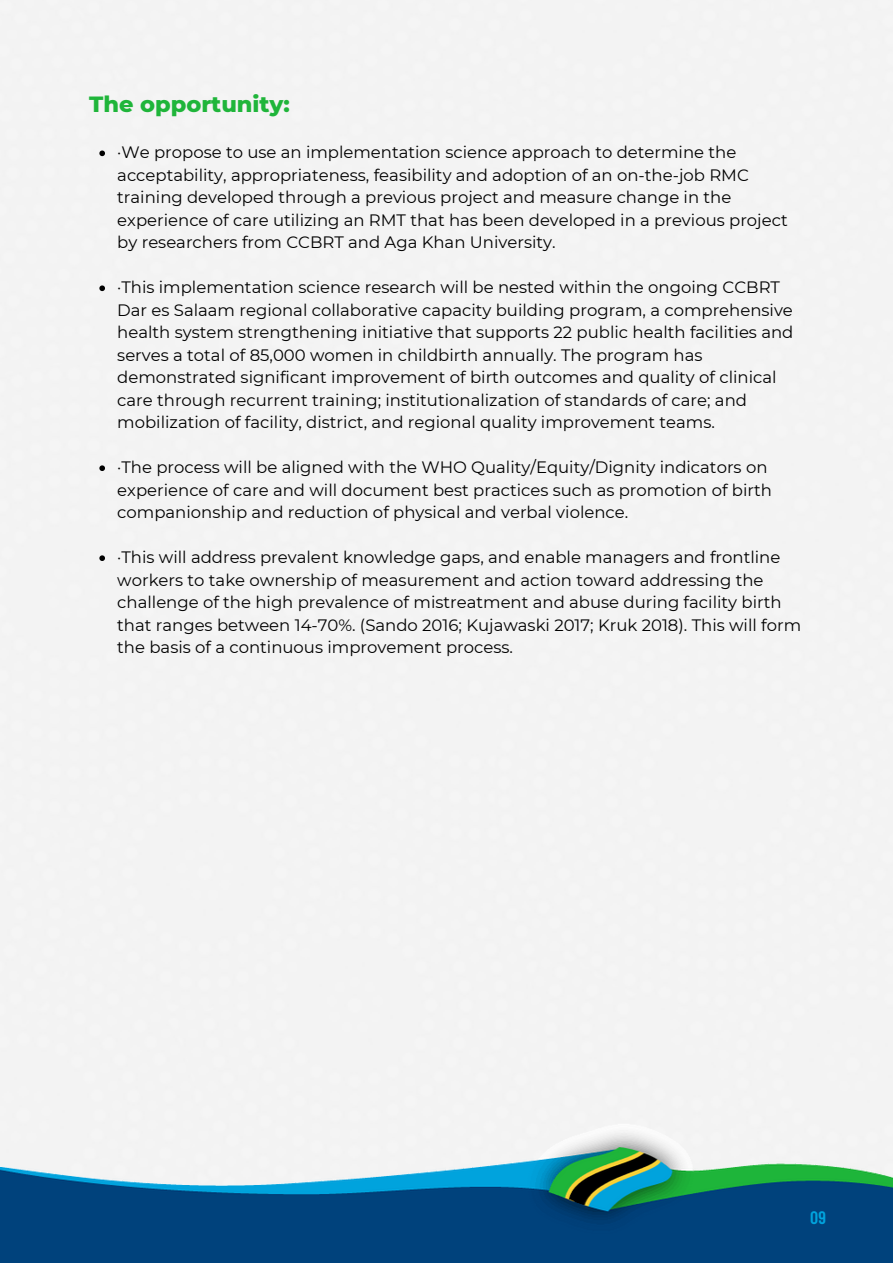
<style>
.page{position:relative;width:893px;height:1264px;background:#fff}
.page>*{position:absolute;margin:0;border:0;box-sizing:border-box;transform-origin:0 0}
.t1{font:800 22.5px "Montserrat";color:#1fb53a}
.t2{font:600 18px "Barlow Condensed";color:#00a3dd}
.t3{font:16.5px/22.5px "Montserrat";color:#000}
</style>
<div class="page">
<div style="left:0;top:0;width:892px;height:1262px;background:#f3f3f3"></div>
<svg style="left:99px;top:150px;width:6px;height:6px"></svg>
<svg style="left:99px;top:285px;width:6px;height:6px"></svg>
<svg style="left:99px;top:465px;width:6px;height:6px"></svg>
<svg style="left:99px;top:555px;width:6px;height:6px"></svg>
<img style="left:0;top:1136px;width:892px;height:126px">
<p class="t1" style="left:89px;top:90px;width:202px">The opportunity:</p>
<p class="t3" style="left:117px;top:141px;width:672px">·We propose to use an implementation science approach to determine the acceptability, appropriateness, feasibility and adoption of an on-the-job RMC training developed through a previous project and measure change in the experience of care utilizing an RMT that has been developed in a previous project by researchers from CCBRT and Aga Khan University.</p>
<p class="t3" style="left:117px;top:276px;width:677px">·This implementation science research will be nested within the ongoing CCBRT Dar es Salaam regional collaborative capacity building program, a comprehensive health system strengthening initiative that supports 22 public health facilities and serves a total of 85,000 women in childbirth annually. The program has demonstrated significant improvement of birth outcomes and quality of clinical care through recurrent training; institutionalization of standards of care; and mobilization of facility, district, and regional quality improvement teams.</p>
<p class="t3" style="left:117px;top:456px;width:656px">·The process will be aligned with the WHO Quality/Equity/Dignity indicators on experience of care and will document best practices such as promotion of birth companionship and reduction of physical and verbal violence.</p>
<p class="t3" style="left:117px;top:546px;width:685px">·This will address prevalent knowledge gaps, and enable managers and frontline workers to take ownership of measurement and action toward addressing the challenge of the high prevalence of mistreatment and abuse during facility birth that ranges between 14-70%. (Sando 2016; Kujawaski 2017; Kruk 2018). This will form the basis of a continuous improvement process.</p>
<p class="t2" style="left:810px;top:1206px;width:17px">09</p>
</div>
